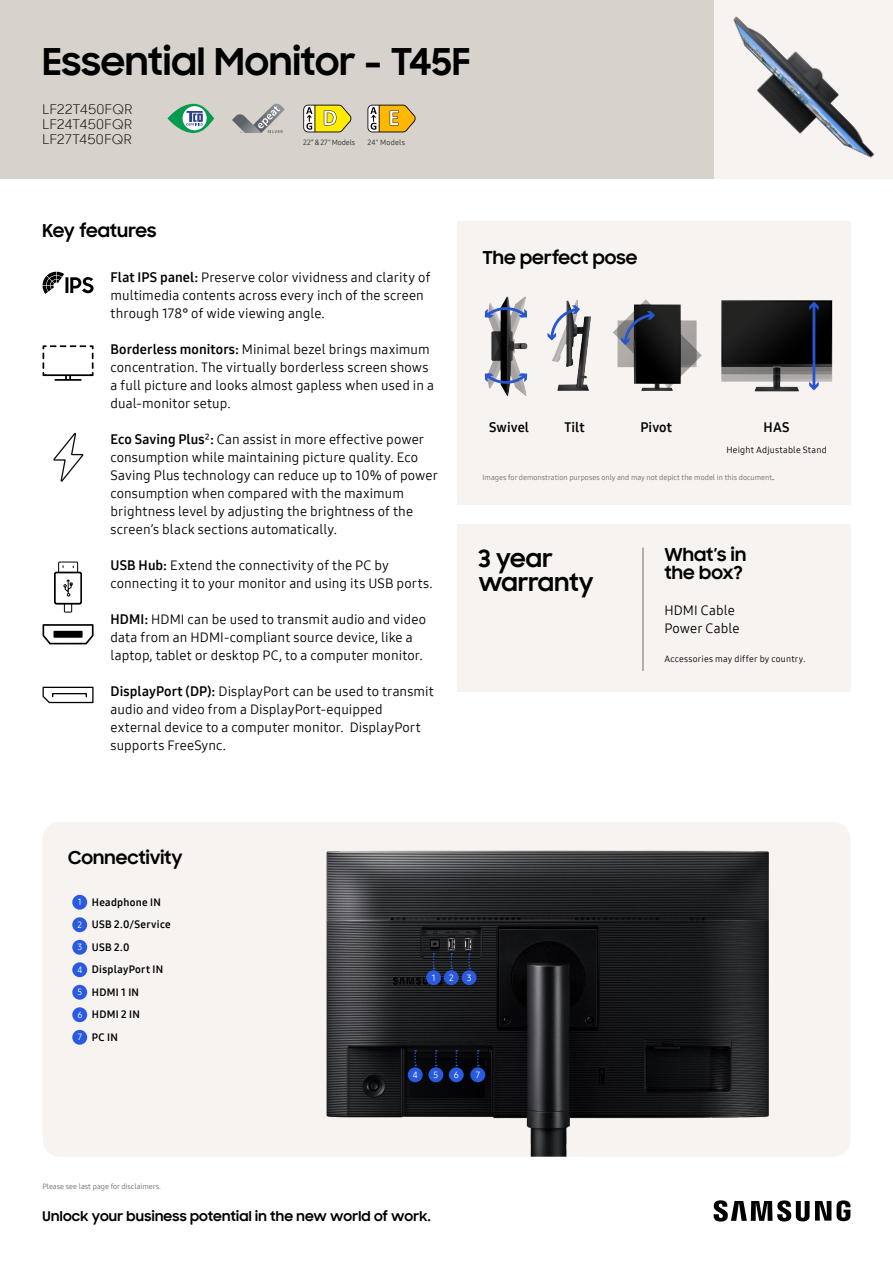
<style>
.page{position:relative;width:893px;height:1263px;background:#fff}
.page>*{position:absolute;margin:0;border:0;box-sizing:border-box;transform-origin:0 0}
.t1{font:700 37.5px "Samsung Sharp Sans";letter-spacing:.005em;color:#000}
.t2{font:700 24px/24px "Samsung Sharp Sans";color:#000}
.t3{font:700 18px/18px "Samsung Sharp Sans";color:#000}
.t4{font:13.5px/18px "Samsung One 400";letter-spacing:.005em;color:#000}
.t5{font:700 13.5px "Samsung Sharp Sans";letter-spacing:.02em;color:#000}
.t6{font:13.5px/15px "Samsung Sharp Sans";letter-spacing:.005em;color:#121309;text-align:justify}
.t7{font:13.5px "Samsung One 700";letter-spacing:.01em;color:#000}
.t8{font:10.5px/22.5px "Samsung One 700";letter-spacing:.03em;color:#000}
.t9{font:9px "Samsung One 400";letter-spacing:.02em;color:#000}
.t10{font:9px "Samsung One 400";color:#fff}
.t11{font:7.5px "Samsung One 400";color:#6e6a69}
.t12{font:7.5px "Samsung One 400";letter-spacing:.005em;color:#2e2c2b}
.t13{font:7.5px "Samsung One 400";letter-spacing:.025em;color:#2e2c2b}
.s1{font-family:"Samsung One 700"}
.s2{font-size:9px;color:#000}
.s3{font-family:"Samsung One 400";font-size:9px;color:#fff}
</style>
<div class="page">
<div style="left:0;top:0;width:715px;height:179px;background:#d7d2cb"></div>
<img style="left:714px;top:0;width:179px;height:179px">
<svg style="left:167px;top:104px;width:47px;height:29px"></svg>
<svg style="left:232px;top:104px;width:53px;height:29px"></svg>
<svg style="left:303px;top:105px;width:48px;height:27px"></svg>
<svg style="left:367px;top:105px;width:49px;height:27px"></svg>
<svg style="left:43px;top:624px;width:51px;height:20px"></svg>
<div style="left:54px;top:631px;width:29px;height:7px;background:#010000"></div>
<svg style="left:43px;top:687px;width:51px;height:16px"></svg>
<svg style="left:43px;top:345px;width:51px;height:36px"></svg>
<svg style="left:54px;top:561px;width:28px;height:52px"></svg>
<svg style="left:43px;top:272px;width:51px;height:22px"></svg>
<div style="left:457px;top:221px;width:393px;height:284px;background:#f7f3f0"></div>
<img style="left:488px;top:296px;width:39px;height:99px">
<img style="left:552px;top:300px;width:39px;height:91px">
<img style="left:613px;top:299px;width:89px;height:92px">
<svg style="left:547px;top:305px;width:33px;height:36px"></svg>
<svg style="left:485px;top:305px;width:42px;height:13px"></svg>
<svg style="left:485px;top:373px;width:42px;height:13px"></svg>
<svg style="left:621px;top:311px;width:34px;height:34px"></svg>
<img style="left:721px;top:300px;width:112px;height:92px">
<hr style="left:812px;top:305px;width:3px;height:82px;background:#2a5bdf">
<svg style="left:809px;top:301px;width:10px;height:9px"></svg>
<svg style="left:809px;top:382px;width:10px;height:8px"></svg>
<div style="left:457px;top:524px;width:393px;height:168px;background:#f7f3f0"></div>
<hr style="left:643px;top:548px;width:1px;height:123px;background:#6e6a69">
<div style="left:43px;top:822px;width:807px;height:335px;background:#f7f3f0;border-radius:17px"></div>
<img style="left:326px;top:850px;width:443px;height:307px">
<div style="left:72px;top:895px;width:15px;height:15px;background:#2a5bdf;border-radius:50%"></div>
<div style="left:72px;top:917px;width:15px;height:15px;background:#2a5bdf;border-radius:50%"></div>
<div style="left:72px;top:940px;width:15px;height:15px;background:#2a5bdf;border-radius:50%"></div>
<div style="left:72px;top:962px;width:15px;height:15px;background:#2a5bdf;border-radius:50%"></div>
<div style="left:72px;top:985px;width:15px;height:15px;background:#2a5bdf;border-radius:50%"></div>
<div style="left:72px;top:1007px;width:15px;height:15px;background:#2a5bdf;border-radius:50%"></div>
<div style="left:72px;top:1030px;width:15px;height:15px;background:#2a5bdf;border-radius:50%"></div>
<div style="left:408px;top:1067px;width:15px;height:15px;background:#2a5bdf;border-radius:50%"></div>
<div style="left:426px;top:970px;width:15px;height:15px;background:#2a5bdf;border-radius:50%"></div>
<div style="left:444px;top:970px;width:15px;height:15px;background:#2a5bdf;border-radius:50%"></div>
<div style="left:462px;top:970px;width:15px;height:15px;background:#2a5bdf;border-radius:50%"></div>
<div style="left:449px;top:1067px;width:15px;height:15px;background:#2a5bdf;border-radius:50%"></div>
<div style="left:428px;top:1067px;width:15px;height:15px;background:#2a5bdf;border-radius:50%"></div>
<div style="left:470px;top:1067px;width:15px;height:15px;background:#2a5bdf;border-radius:50%"></div>
<svg style="left:414px;top:1050px;width:2px;height:16px"></svg>
<svg style="left:433px;top:953px;width:2px;height:16px"></svg>
<svg style="left:451px;top:953px;width:1px;height:16px"></svg>
<svg style="left:468px;top:953px;width:2px;height:16px"></svg>
<svg style="left:455px;top:1050px;width:2px;height:16px"></svg>
<svg style="left:435px;top:1050px;width:2px;height:16px"></svg>
<svg style="left:477px;top:1050px;width:2px;height:16px"></svg>
<svg style="left:53px;top:432px;width:31px;height:49px"></svg>
<svg style="left:837px;top:1200px;width:13px;height:21px"></svg>
<svg style="left:714px;top:1200px;width:117px;height:21px"></svg>
<h1 class="t1" style="left:43px;top:34px;width:430px">Essential Monitor - T45F</h1>
<p class="t6" style="left:43px;top:101px;width:91px">LF22T450FQR LF24T450FQR LF27T450FQR</p>
<p class="t12" style="left:303px;top:137px;width:54px">22” &amp; 27" Models</p>
<p class="t13" style="left:367px;top:137px;width:39px">24" Models</p>
<h3 class="t3" style="left:43px;top:221px;width:116px">Key features</h3>
<p class="t4" style="left:111px;top:268px;width:321px"><span class="s1">Flat IPS panel:</span> Preserve color vividness and clarity of multimedia contents across every inch of the screen through 178° of wide viewing angle.</p>
<p class="t4" style="left:111px;top:340px;width:325px"><span class="s1">Borderless monitors:</span> Minimal bezel brings maximum concentration. The virtually borderless screen shows a full picture and looks almost gapless when used in a dual-monitor setup.</p>
<p class="t4" style="left:111px;top:430px;width:329px"><span class="s1">Eco Saving Plus</span>²<span class="s1">:</span> Can assist in more effective power consumption while maintaining picture quality. Eco Saving Plus technology can reduce up to 10% of power consumption when compared with the maximum brightness level by adjusting the brightness of the screen’s black sections automatically.</p>
<p class="t4" style="left:111px;top:556px;width:324px"><span class="s1">USB Hub:</span> Extend the connectivity of the PC by connecting it to your monitor and using its USB ports.</p>
<p class="t4" style="left:111px;top:610px;width:317px"><span class="s1">HDMI:</span> HDMI can be used to transmit audio and video data from an HDMI-compliant source device, like a laptop, tablet or desktop PC, to a computer monitor.</p>
<p class="t4" style="left:111px;top:682px;width:325px"><span class="s1">DisplayPort (DP):</span> DisplayPort can be used to transmit audio and video from a DisplayPort-equipped external device to a computer monitor. DisplayPort supports FreeSync.</p>
<h3 class="t3" style="left:483px;top:248px;width:156px">The perfect pose</h3>
<p class="t7" style="left:489px;top:418px;width:41px">Swivel</p>
<p class="t7" style="left:564px;top:418px;width:22px">Tilt</p>
<p class="t7" style="left:641px;top:418px;width:33px">Pivot</p>
<p class="t7" style="left:763px;top:418px;width:28px">HAS</p>
<p class="t9" style="left:726px;top:443px;width:102px">Height Adjustable Stand</p>
<p class="t11" style="left:483px;top:472px;width:293px">Images for demonstration purposes only and may not depict the model in this document<span class="s2">.</span></p>
<h2 class="t2" style="left:478px;top:545px;width:117px">3 year warranty</h2>
<h3 class="t3" style="left:664px;top:545px;width:83px">What’s in the box?</h3>
<p class="t4" style="left:664px;top:601px;width:77px">HDMI Cable<br>Power Cable</p>
<p class="t9" style="left:664px;top:653px;width:143px">Accessories may differ by country.</p>
<h3 class="t3" style="left:68px;top:848px;width:116px">Connectivity</h3>
<p class="t8" style="left:77px;top:890px;width:95px"><span class="s3">1</span> Headphone IN<br><span class="s3">2</span> USB 2.0/Service<br><span class="s3">3</span> USB 2.0<br><span class="s3">4</span> DisplayPort IN<br><span class="s3">5</span> HDMI 1 IN<br><span class="s3">6</span> HDMI 2 IN<br><span class="s3">7</span> PC IN</p>
<p class="t11" style="left:43px;top:1181px;width:120px">Please see last page for disclaimers.</p>
<p class="t10" style="left:432px;top:972px;width:5px">1</p>
<p class="t10" style="left:449px;top:972px;width:6px">2</p>
<p class="t10" style="left:467px;top:972px;width:6px">3</p>
<p class="t10" style="left:413px;top:1069px;width:7px">4</p>
<p class="t10" style="left:434px;top:1069px;width:6px">5</p>
<p class="t10" style="left:454px;top:1069px;width:6px">6</p>
<p class="t10" style="left:476px;top:1069px;width:6px">7</p>
<p class="t5" style="left:43px;top:1206px;width:390px">Unlock your business potential in the new world of work.</p>
</div>
